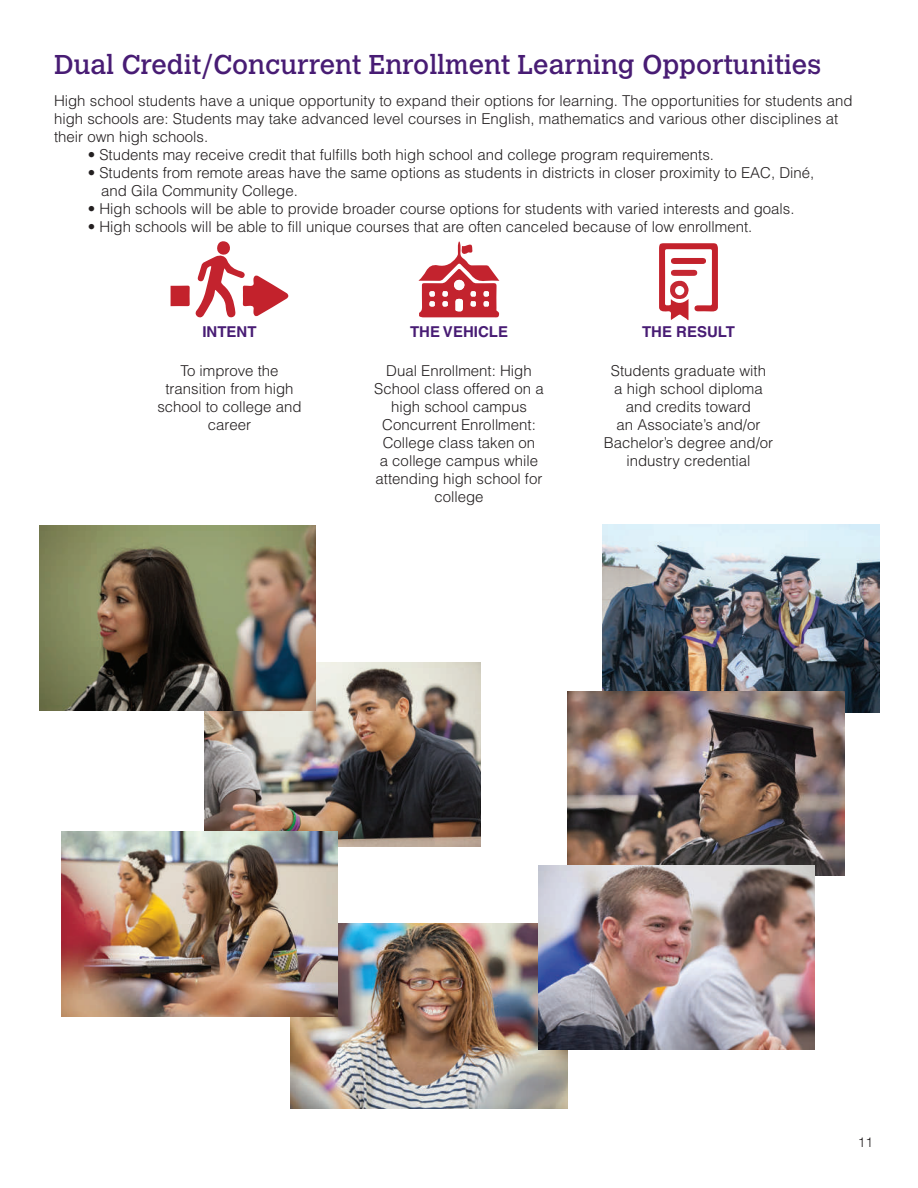
<style>
.page{position:relative;width:918px;height:1188px;background:#fff}
.page>*{position:absolute;margin:0;border:0;box-sizing:border-box;transform-origin:0 0}
.t1{font:27px "Calvert MT Std";color:#481c74}
.t2{font:300 15px/18px "Helvetica LT Std";color:#231f20;text-align:center}
.t3{font:700 15px "Helvetica LT Std";color:#481c74}
.t4{font:300 13.5px "Helvetica Neue";color:#231f20}
</style>
<div class="page">
<svg style="left:171px;top:241px;width:118px;height:77px"></svg>
<svg style="left:419px;top:241px;width:80px;height:77px"></svg>
<svg style="left:659px;top:243px;width:59px;height:77px"></svg>
<img style="left:204px;top:662px;width:277px;height:185px">
<img style="left:290px;top:924px;width:278px;height:185px">
<img style="left:61px;top:832px;width:277px;height:184px">
<img style="left:39px;top:526px;width:277px;height:184px">
<img style="left:603px;top:524px;width:277px;height:188px">
<img style="left:568px;top:691px;width:276px;height:185px">
<img style="left:538px;top:865px;width:277px;height:185px">
<h1 class="t1" style="left:54px;top:49px;width:769px">Dual Credit/Concurrent Enrollment Learning Opportunities</h1>
<p class="t2" style="left:54px;top:91px;width:800px;text-align:left">High school students have a unique opportunity to expand their options for learning. The opportunities for students and high schools are: Students may take advanced level courses in English, mathematics and various other disciplines at their own high schools.</p>
<p class="t2" style="left:88px;top:145px;width:628px">• Students may receive credit that fulfills both high school and college program requirements.</p>
<p class="t2" style="left:101px;top:163px;width:715px;text-align:left;text-indent:-14px">• Students from remote areas have the same options as students in districts in closer proximity to EAC, Diné, and Gila Community College.</p>
<p class="t2" style="left:88px;top:199px;width:708px">• High schools will be able to provide broader course options for students with varied interests and goals.</p>
<p class="t2" style="left:88px;top:217px;width:666px">• High schools will be able to fill unique courses that are often canceled because of low enrollment.</p>
<p class="t3" style="left:202px;top:323px;width:56px">INTENT</p>
<p class="t3" style="left:410px;top:323px;width:99px">THE VEHICLE</p>
<p class="t3" style="left:642px;top:323px;width:94px">THE RESULT</p>
<p class="t2" style="left:157px;top:362px;width:146px">To improve the transition from high school to college and career</p>
<p class="t2" style="left:374px;top:362px;width:171px">Dual Enrollment: High<br>School class offered on a high school campus<br>Concurrent Enrollment:<br>College class taken on<br>a college campus while attending high school for college</p>
<p class="t2" style="left:604px;top:362px;width:171px">Students graduate with<br>a high school diploma and credits toward<br>an Associate’s and/or<br>Bachelor’s degree and/or industry credential</p>
<p class="t4" style="left:858px;top:1132px;width:17px">11</p>
</div>
